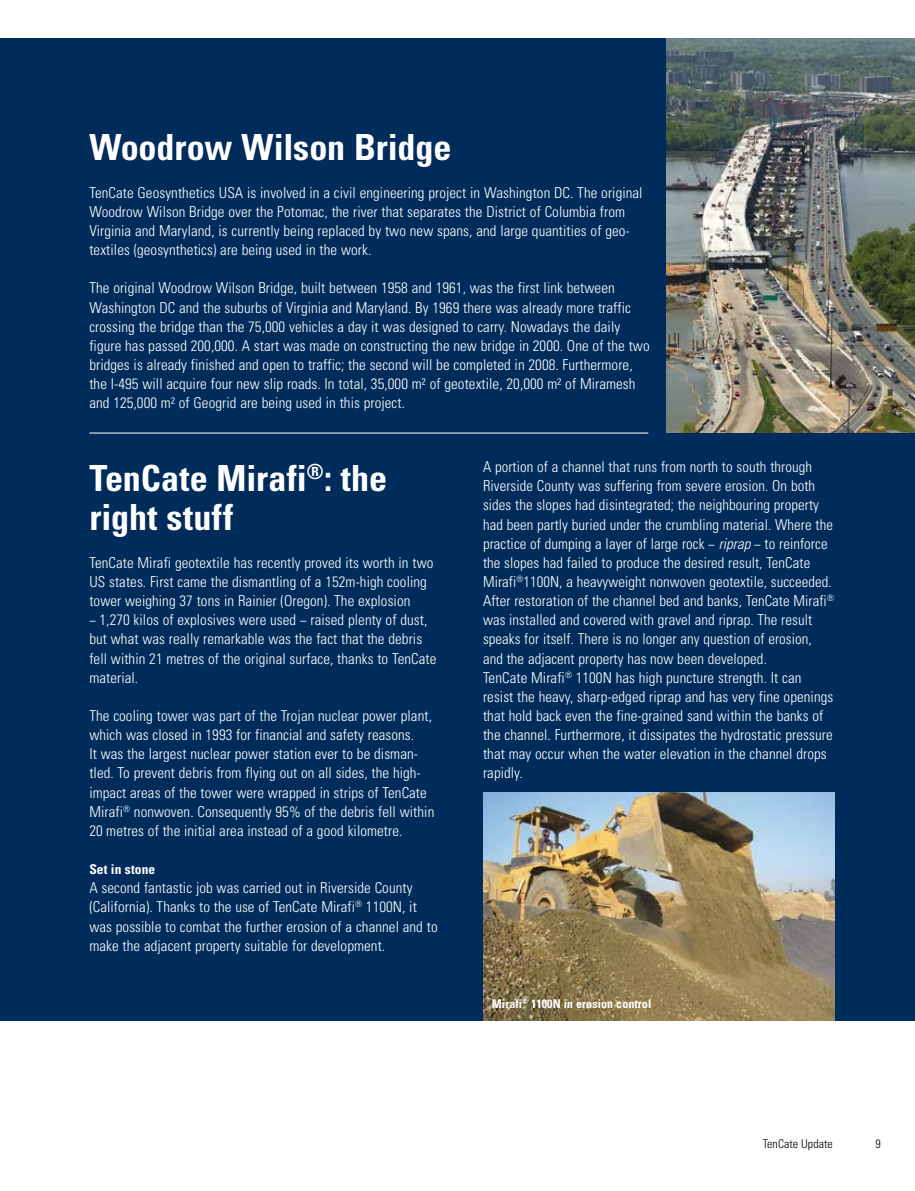
<style>
.page{position:relative;width:915px;height:1191px;background:#fff}
.page>*{position:absolute;margin:0;border:0;box-sizing:border-box;transform-origin:0 0}
.t1{font:700 condensed 36px/38.2px "Univers LT";color:#fff}
.t2{font:300 condensed 15px/19.2px "Univers LT";letter-spacing:.005em;color:#fff}
.t3{font:700 condensed 13.5px "Univers LT";letter-spacing:.005em;color:#fff}
.t4{font:700 condensed 12px "Univers LT";letter-spacing:.005em;color:#fff}
.t5{font:300 condensed 12px "Univers LT";letter-spacing:.005em;color:#000}
.s1{font-style:italic}
</style>
<div class="page">
<div style="left:0;top:38px;width:914px;height:982px;background:#002c5b"></div>
<img style="left:483px;top:792px;width:350px;height:228px">
<hr style="left:89px;top:433px;width:559px;height:1px;background:#fff">
<img style="left:666px;top:38px;width:248px;height:395px">
<h1 class="t1" style="left:89px;top:127px;width:363px">Woodrow Wilson Bridge</h1>
<p class="t2" style="left:89px;top:183px;width:554px">TenCate Geosynthetics USA is involved in a civil engineering project in Washington DC. The original Woodrow Wilson Bridge over the Potomac, the river that separates the District of Columbia from Virginia and Maryland, is currently being replaced by two new spans, and large quantities of geo&shy;textiles (geosynthetics) are being used in the work.</p>
<p class="t2" style="left:89px;top:279px;width:561px">The original Woodrow Wilson Bridge, built between 1958 and 1961, was the first link between Washington DC and the suburbs of Virginia and Maryland. By 1969 there was already more traffic crossing the bridge than the 75,000 vehicles a day it was designed to carry. Nowadays the daily figure has passed 200,000. A start was made on constructing the new bridge in 2000. One of the two bridges is already finished and open to traffic; the second will be completed in 2008. Furthermore, the I-495 will acquire four new slip roads. In total, 35,000 m² of geotextile, 20,000 m² of Miramesh and 125,000 m² of Geogrid are being used in this project.</p>
<h1 class="t1" style="left:89px;top:459px;width:299px">TenCate Mirafi<sup>®</sup>: the right stuff</h1>
<p class="t2" style="left:89px;top:553px;width:348px">TenCate Mirafi geotextile has recently proved its worth in two US states. First came the dismantling of a 152m-high cooling tower weighing 37 tons in Rainier (Oregon). The explosion<br>− 1,270 kilos of explosives were used − raised plenty of dust, but what was really remarkable was the fact that the debris fell within 21 metres of the original surface, thanks to TenCate material.</p>
<p class="t2" style="left:89px;top:706px;width:346px">The cooling tower was part of the Trojan nuclear power plant, which was closed in 1993 for financial and safety reasons.<br>It was the largest nuclear power station ever to be disman&shy;tled. To prevent debris from flying out on all sides, the high&shy;impact areas of the tower were wrapped in strips of TenCate Mirafi<sup>®</sup> nonwoven. Consequently 95% of the debris fell within 20 metres of the initial area instead of a good kilometre.</p>
<p class="t3" style="left:89px;top:861px;width:67px">Set in stone</p>
<p class="t2" style="left:89px;top:878px;width:350px">A second fantastic job was carried out in Riverside County (California). Thanks to the use of TenCate Mirafi<sup>®</sup> 1100N, it was possible to combat the further erosion of a channel and to make the adjacent property suitable for development.</p>
<p class="t2" style="left:483px;top:457px;width:352px">A portion of a channel that runs from north to south through Riverside County was suffering from severe erosion. On both sides the slopes had disintegrated; the neighbouring property had been partly buried under the crumbling material. Where the practice of dumping a layer of large rock − <span class="s1">riprap</span> − to reinforce the slopes had failed to produce the desired result, TenCate Mirafi<sup>®</sup>1100N, a heavyweight nonwoven geotextile, succeeded.<br>After restoration of the channel bed and banks, TenCate Mirafi<sup>® </sup>was installed and covered with gravel and riprap. The result speaks for itself. There is no longer any question of erosion, and the adjacent property has now been developed.<br>TenCate Mirafi<sup>®</sup> 1100N has high puncture strength. It can resist the heavy, sharp-edged riprap and has very fine openings that hold back even the fine-grained sand within the banks of the channel. Furthermore, it dissipates the hydrostatic pressure that may occur when the water elevation in the channel drops rapidly.</p>
<p class="t4" style="left:491px;top:996px;width:161px">Mirafi<sup>®</sup> 1100N in erosion control</p>
<p class="t5" style="left:762px;top:1137px;width:72px">TenCate Update</p>
</div>
